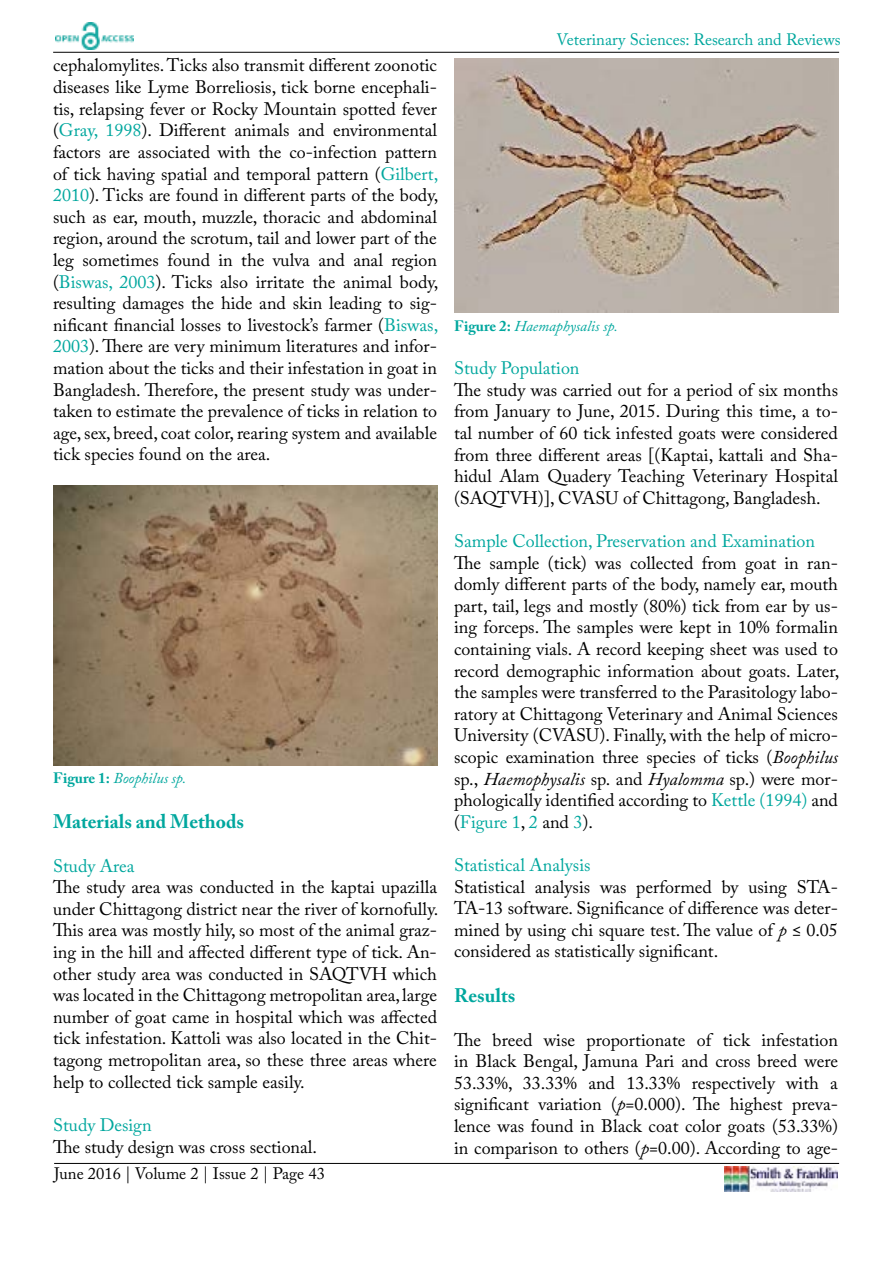
<style>
.page{position:relative;width:893px;height:1263px;background:#fff}
.page>*{position:absolute;margin:0;border:0;box-sizing:border-box;transform-origin:0 0}
.t1{font:700 19.5px "Adobe Caslon Pro";color:#00a79e}
.t2{font:18px/21.6px "Adobe Caslon Pro";color:#000;text-align:justify}
.t3{font:18px "Adobe Caslon Pro";color:#00a79e}
.t4{font:16.5px "Adobe Caslon Pro";color:#00a79e}
.t5{font:16.5px "Adobe Caslon Pro";color:#000}
.t6{font:italic 15px "Adobe Caslon Pro";color:#00a79e}
.s1{color:#00a79e}
.s2{font-weight:700;font-style:normal}
.s3{font-style:italic}
</style>
<div class="page">
<hr style="left:53px;top:52px;width:786px;height:1px;background:#000">
<hr style="left:54px;top:1163px;width:785px;height:1px;background:#000">
<img style="left:724px;top:1167px;width:113px;height:24px">
<img style="left:55px;top:23px;width:79px;height:27px">
<img style="left:53px;top:485px;width:384px;height:280px">
<img style="left:454px;top:58px;width:384px;height:255px">
<p class="t2" style="left:53px;top:54px;width:387px">cephalomylites. Ticks also transmit different zoonotic diseases like Lyme Borreliosis, tick borne encephali&shy;tis, relapsing fever or Rocky Mountain spotted fever (<span class="s1">Gray, 1998</span>). Different animals and environmental factors are associated with the co-infection pattern of tick having spatial and temporal pattern (<span class="s1">Gilbert, 2010</span>). Ticks are found in different parts of the body, such as ear, mouth, muzzle, thoracic and abdominal region, around the scrotum, tail and lower part of the leg sometimes found in the vulva and anal region (<span class="s1">Biswas, 2003</span>). Ticks also irritate the animal body, resulting damages the hide and skin leading to sig&shy;nificant financial losses to livestock’s farmer (<span class="s1">Biswas, 2003</span>). There are very minimum literatures and infor&shy;mation about the ticks and their infestation in goat in Bangladesh. Therefore, the present study was under&shy;taken to estimate the prevalence of ticks in relation to age, sex, breed, coat color, rearing system and available tick species found on the area.</p>
<p class="t6" style="left:53px;top:769px;width:135px"><span class="s2">Figure 1:</span> Boophilus sp.</p>
<p class="t1" style="left:53px;top:810px;width:193px">Materials and Methods</p>
<p class="t3" style="left:53px;top:855px;width:83px">Study Area</p>
<p class="t2" style="left:53px;top:876px;width:387px">The study area was conducted in the kaptai upazilla under Chittagong district near the river of kornofully.<br>This area was mostly hily, so most of the animal graz&shy;ing in the hill and affected different type of tick. An&shy;other study area was conducted in SAQTVH which was located in the Chittagong metropolitan area, large number of goat came in hospital which was affected tick infestation. Kattoli was also located in the Chit&shy;tagong metropolitan area, so these three areas where help to collected tick sample easily.</p>
<p class="t3" style="left:53px;top:1114px;width:100px">Study Design</p>
<p class="t2" style="left:53px;top:1135px;width:265px">The study design was cross sectional.</p>
<p class="t5" style="left:54px;top:1164px;width:272px">June 2016 | Volume 2 | Issue 2 | Page 43</p>
<p class="t4" style="left:556px;top:30px;width:286px">Veterinary Sciences: Research and Reviews</p>
<p class="t6" style="left:454px;top:317px;width:165px"><span class="s2">Figure 2:</span> Haemaphysalis sp.</p>
<p class="t3" style="left:454px;top:357px;width:127px">Study Population</p>
<p class="t2" style="left:454px;top:379px;width:386px">The study was carried out for a period of six months from January to June, 2015. During this time, a to&shy;tal number of 60 tick infested goats were considered from three different areas [(Kaptai, kattali and Sha&shy;hidul Alam Quadery Teaching Veterinary Hospital (SAQTVH)], CVASU of Chittagong, Bangladesh.</p>
<p class="t3" style="left:454px;top:530px;width:362px">Sample Collection, Preservation and Examination</p>
<p class="t2" style="left:454px;top:551px;width:387px">The sample (tick) was collected from goat in ran&shy;domly different parts of the body, namely ear, mouth part, tail, legs and mostly (80%) tick from ear by us&shy;ing forceps. The samples were kept in 10% formalin containing vials. A record keeping sheet was used to record demographic information about goats. Later, the samples were transferred to the Parasitology labo&shy;ratory at Chittagong Veterinary and Animal Sciences University (CVASU). Finally, with the help of micro&shy;scopic examination three species of ticks (<span class="s3">Boophilus </span>sp., <span class="s3">Haemophysalis</span> sp. and <span class="s3">Hyalomma</span> sp.) were mor&shy;phologically identified according to <span class="s1">Kettle (1994)</span> and (<span class="s1">Figure 1</span>, <span class="s1">2</span> and <span class="s1">3</span>).</p>
<p class="t3" style="left:454px;top:854px;width:138px">Statistical Analysis</p>
<p class="t2" style="left:454px;top:875px;width:385px">Statistical analysis was performed by using STA-TA-13 software. Significance of difference was deter&shy;mined by using chi square test. The value of <span class="s3">p</span> ≤ 0.05 considered as statistically significant.</p>
<p class="t1" style="left:454px;top:984px;width:63px">Results</p>
<p class="t2" style="left:454px;top:1028px;width:385px">The breed wise proportionate of tick infestation in Black Bengal, Jamuna Pari and cross breed were 53.33%, 33.33% and 13.33% respectively with a significant variation (<span class="s3">p</span>=0.000). The highest preva&shy;lence was found in Black coat color goats (53.33%) in comparison to others (<span class="s3">p</span>=0.00). According to age-</p>
</div>
